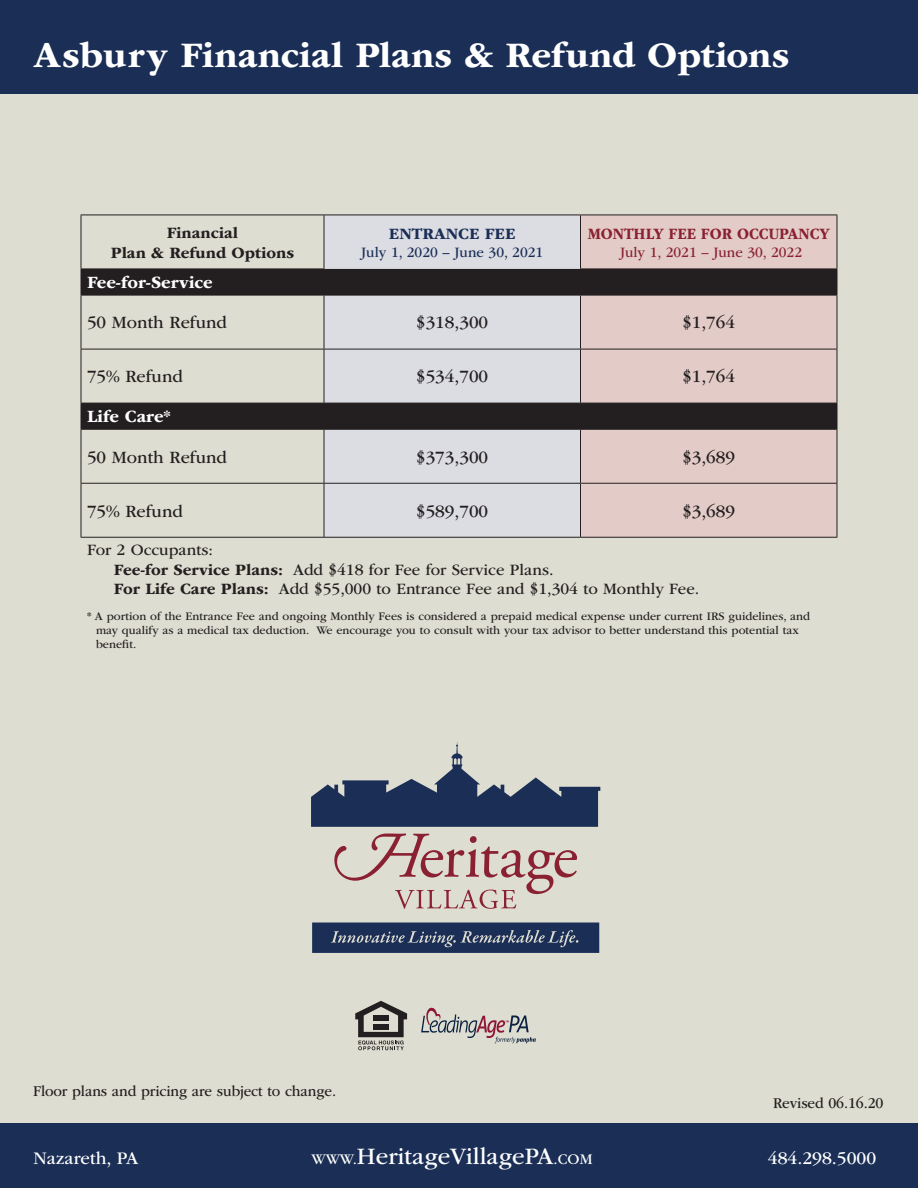
<style>
.page{position:relative;width:918px;height:1188px;background:#deddd1}
.page>*{position:absolute;margin:0;border:0;box-sizing:border-box;transform-origin:0 0}
.t1{font:700 37.5px "ITC Garamond Std";letter-spacing:.005em;color:#fff}
.t2{font:24.6px "ITC Garamond Std";color:#fff}
.t3{font:18.45px "ITC Garamond Std";color:#fff}
.t4{font:18px "ITC Garamond Std";color:#231f20}
.t5{font:700 18px "ITC Garamond Std";color:#fff}
.t6{font:16.5px/19.8px "ITC Garamond Std";color:#231f20}
.t7{font:700 16.5px/19.8px "ITC Garamond Std";color:#231f20;text-align:center}
.t8{font:700 16.5px "ITC Garamond Std";color:#8a2132;scale:.9 1}
.t9{font:700 16.5px "ITC Garamond Std";color:#1a2e56}
.t10{font:15.6px "ITC Garamond Std";letter-spacing:-.005em;color:#231f20;scale:.95 1}
.t11{font:15px "ITC Garamond Std";color:#1a2e56}
.t12{font:15px "ITC Garamond Std";color:#8a2132}
.t13{font:12px/14.4px "ITC Garamond Std";color:#231f20}
.s1{font-weight:700}
.s2{font-size:15.3px}
</style>
<div class="page">
<div style="left:0;top:0;width:918px;height:94px;background:#1a2e56"></div>
<div style="left:0;top:1123px;width:918px;height:65px;background:#1a2e56"></div>
<div style="left:325px;top:216px;width:255px;height:321px;background:#dcdce3"></div>
<div style="left:581px;top:216px;width:256px;height:321px;background:#e3cbc7"></div>
<svg style="left:82px;top:269px;width:755px;height:160px"></svg>
<hr style="left:81px;top:215px;width:243px;height:1px;background:#231f20">
<hr style="left:81px;top:215px;width:1px;height:54px;background:#231f20">
<hr style="left:81px;top:269px;width:243px;height:1px;background:#231f20">
<svg style="left:81px;top:270px;width:1px;height:25px"></svg>
<svg style="left:837px;top:269px;width:1px;height:26px"></svg>
<hr style="left:81px;top:295px;width:243px;height:1px;background:#231f20">
<hr style="left:81px;top:295px;width:1px;height:54px;background:#231f20">
<hr style="left:81px;top:349px;width:243px;height:1px;background:#231f20">
<hr style="left:81px;top:349px;width:1px;height:54px;background:#231f20">
<hr style="left:81px;top:403px;width:243px;height:1px;background:#231f20">
<svg style="left:81px;top:404px;width:1px;height:25px"></svg>
<svg style="left:837px;top:403px;width:1px;height:26px"></svg>
<hr style="left:81px;top:429px;width:243px;height:1px;background:#231f20">
<hr style="left:81px;top:430px;width:1px;height:53px;background:#231f20">
<hr style="left:81px;top:483px;width:243px;height:1px;background:#231f20">
<hr style="left:81px;top:484px;width:1px;height:53px;background:#231f20">
<hr style="left:81px;top:537px;width:243px;height:1px;background:#231f20">
<hr style="left:580px;top:215px;width:257px;height:1px;background:#231f20">
<hr style="left:837px;top:215px;width:1px;height:54px;background:#231f20">
<hr style="left:580px;top:269px;width:257px;height:1px;background:#231f20">
<hr style="left:580px;top:295px;width:257px;height:1px;background:#231f20">
<hr style="left:837px;top:295px;width:1px;height:54px;background:#231f20">
<hr style="left:580px;top:349px;width:257px;height:1px;background:#231f20">
<hr style="left:837px;top:349px;width:1px;height:54px;background:#231f20">
<hr style="left:580px;top:403px;width:257px;height:1px;background:#231f20">
<hr style="left:580px;top:429px;width:257px;height:1px;background:#231f20">
<hr style="left:837px;top:430px;width:1px;height:53px;background:#231f20">
<hr style="left:580px;top:483px;width:257px;height:1px;background:#231f20">
<hr style="left:837px;top:484px;width:1px;height:53px;background:#231f20">
<hr style="left:580px;top:537px;width:257px;height:1px;background:#231f20">
<hr style="left:324px;top:295px;width:256px;height:1px;background:#231f20">
<hr style="left:324px;top:295px;width:1px;height:54px;background:#231f20">
<hr style="left:580px;top:295px;width:1px;height:54px;background:#231f20">
<hr style="left:324px;top:349px;width:256px;height:1px;background:#231f20">
<hr style="left:324px;top:349px;width:1px;height:54px;background:#231f20">
<hr style="left:580px;top:349px;width:1px;height:54px;background:#231f20">
<hr style="left:324px;top:403px;width:256px;height:1px;background:#231f20">
<hr style="left:324px;top:429px;width:256px;height:1px;background:#231f20">
<hr style="left:324px;top:430px;width:1px;height:53px;background:#231f20">
<hr style="left:580px;top:430px;width:1px;height:53px;background:#231f20">
<hr style="left:324px;top:483px;width:256px;height:1px;background:#231f20">
<hr style="left:324px;top:484px;width:1px;height:53px;background:#231f20">
<hr style="left:580px;top:484px;width:1px;height:53px;background:#231f20">
<hr style="left:324px;top:537px;width:256px;height:1px;background:#231f20">
<hr style="left:324px;top:215px;width:256px;height:1px;background:#231f20">
<hr style="left:324px;top:215px;width:1px;height:54px;background:#231f20">
<hr style="left:580px;top:215px;width:1px;height:54px;background:#231f20">
<svg style="left:311px;top:742px;width:289px;height:85px"></svg>
<svg style="left:334px;top:833px;width:243px;height:76px"></svg>
<svg style="left:312px;top:923px;width:287px;height:30px;background:#2d3f62"></svg>
<svg style="left:355px;top:1001px;width:52px;height:49px"></svg>
<div style="left:373px;top:1016px;width:16px;height:5px;background:#231f20"></div>
<div style="left:373px;top:1024px;width:16px;height:6px;background:#231f20"></div>
<svg style="left:421px;top:1008px;width:115px;height:35px"></svg>
<h1 class="t1" style="left:34px;top:34px;width:757px">Asbury Financial Plans &amp; Refund Options</h1>
<h3 class="t7" style="left:111px;top:223px;width:185px">Financial<br>Plan &amp; Refund Options</h3>
<h3 class="t9" style="left:389px;top:224px;width:128px">ENTRANCE FEE</h3>
<p class="t11" style="left:361px;top:244px;width:184px">July 1, 2020 – June 30, 2021</p>
<h3 class="t8" style="left:588px;top:224px;width:271px">MONTHLY FEE FOR OCCUPANCY</h3>
<p class="t12" style="left:620px;top:244px;width:184px">July 1, 2021 – June 30, 2022</p>
<h3 class="t5" style="left:87px;top:272px;width:127px">Fee-for-Service</h3>
<h3 class="t4" style="left:87px;top:313px;width:142px">50 Month Refund</h3>
<h3 class="t4" style="left:416px;top:313px;width:73px">$318,300</h3>
<h3 class="t4" style="left:682px;top:313px;width:54px">$1,764</h3>
<h3 class="t4" style="left:87px;top:367px;width:97px">75% Refund</h3>
<h3 class="t4" style="left:416px;top:367px;width:73px">$534,700</h3>
<h3 class="t4" style="left:682px;top:367px;width:54px">$1,764</h3>
<h3 class="t5" style="left:87px;top:407px;width:85px">Life Care*</h3>
<h3 class="t4" style="left:87px;top:447px;width:142px">50 Month Refund</h3>
<h3 class="t4" style="left:416px;top:447px;width:73px">$373,300</h3>
<h3 class="t4" style="left:682px;top:447px;width:54px">$3,689</h3>
<h3 class="t4" style="left:87px;top:501px;width:97px">75% Refund</h3>
<h3 class="t4" style="left:416px;top:501px;width:73px">$589,700</h3>
<h3 class="t4" style="left:682px;top:501px;width:54px">$3,689</h3>
<h3 class="t6" style="left:114px;top:540px;width:587px;text-indent:-27px">For 2 Occupants:<br><span class="s1">Fee-for Service Plans:</span> Add $418 for Fee for Service Plans.<br><span class="s1">For Life Care Plans:</span> Add $55,000 to Entrance Fee and $1,304 to Monthly Fee.</h3>
<p class="t13" style="left:96px;top:609px;width:716px;text-indent:-9px">* A portion of the Entrance Fee and ongoing Monthly Fees is considered a prepaid medical expense under current IRS guidelines, and may qualify as a medical tax deduction. We encourage you to consult with your tax advisor to better understand this potential tax benefit.</p>
<h3 class="t10" style="left:33px;top:1082px;width:321px">Floor plans and pricing are subject to change.</h3>
<h3 class="t10" style="left:773px;top:1095px;width:118px">Revised 06.16.20</h3>
<h3 class="t3" style="left:33px;top:1149px;width:107px">Nazareth, PA</h3>
<h2 class="t2" style="left:311px;top:1143px;width:282px"><span class="s2">WWW.</span>HeritageVillagePA<span class="s2">.COM</span></h2>
<h3 class="t3" style="left:768px;top:1149px;width:110px">484.298.5000</h3>
</div>
